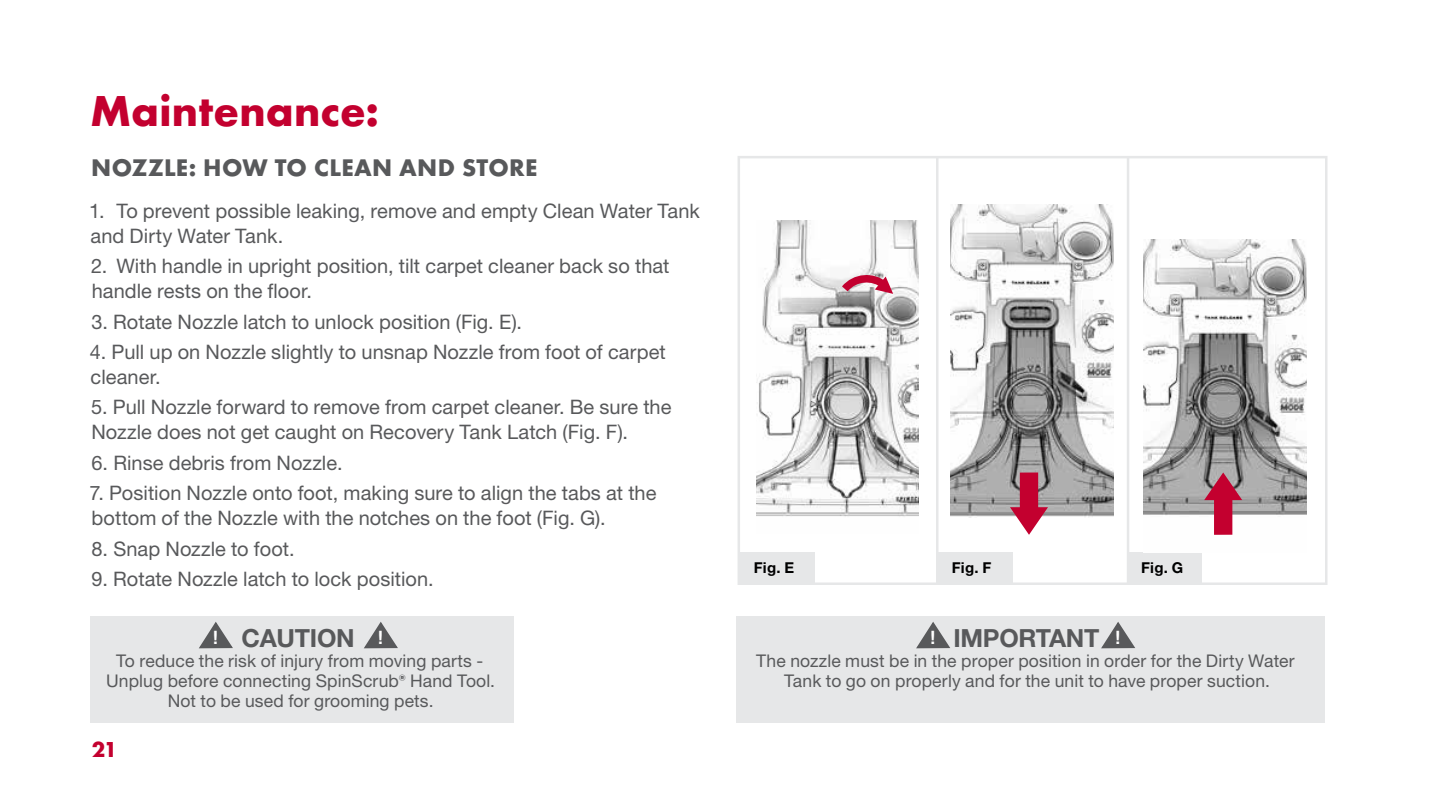
<style>
.page{position:relative;width:1440px;height:810px;background:#fff}
.page>*{position:absolute;margin:0;border:0;box-sizing:border-box;transform-origin:0 0}
.t1{font:45px "Futura Bld";letter-spacing:.005em;color:#c3002f}
.t2{font:25px "Futura Bld";letter-spacing:.01em;color:#58595b}
.t3{font:700 25px "Helvetica Neue LT Std";letter-spacing:-.01em;color:#58595b}
.t4{font:22.5px "Futura Bld";color:#c3002f}
.t5{font:20px/25px "Helvetica Neue LT Std";color:#58595b}
.t6{font:700 condensed 18.5px "Helvetica Neue";color:#fff}
.t7{font:17.5px/20px "Helvetica Neue LT Std";letter-spacing:.005em;color:#58595b;text-align:center}
.t8{font:700 15px "Helvetica Neue LT Std";letter-spacing:.015em;color:#000}
.s1{font-family:"Gotham";font-weight:900}
</style>
<div class="page">
<div style="left:738px;top:156px;width:590px;height:429px;border:2px solid #e6e7e8"></div>
<div style="left:90px;top:617px;width:424px;height:106px;background:#e6e7e8"></div>
<div style="left:736px;top:617px;width:589px;height:106px;background:#e6e7e8"></div>
<svg style="left:364px;top:622px;width:34px;height:27px"></svg>
<svg style="left:1101px;top:622px;width:34px;height:27px"></svg>
<svg style="left:199px;top:622px;width:34px;height:27px"></svg>
<img style="left:756px;top:220px;width:163px;height:297px">
<svg style="left:916px;top:622px;width:34px;height:27px"></svg>
<div style="left:740px;top:552px;width:74px;height:31px;background:#e6e7e8"></div>
<div style="left:938px;top:552px;width:74px;height:31px;background:#e6e7e8"></div>
<div style="left:1127px;top:552px;width:75px;height:31px;background:#e6e7e8"></div>
<img style="left:951px;top:204px;width:163px;height:314px">
<img style="left:1144px;top:239px;width:163px;height:314px">
<hr style="left:936px;top:156px;width:2px;height:429px;background:#e6e7e8">
<hr style="left:1127px;top:156px;width:2px;height:429px;background:#e6e7e8">
<svg style="left:834px;top:275px;width:61px;height:24px"></svg>
<svg style="left:1010px;top:473px;width:38px;height:62px"></svg>
<svg style="left:1204px;top:473px;width:38px;height:62px"></svg>
<h1 class="t1" style="left:90px;top:81px;width:291px">Maintenance:</h1>
<p class="t2" style="left:91px;top:151px;width:448px">NOZZLE: HOW TO CLEAN AND STORE</p>
<p class="t5" style="left:89px;top:198px;width:612px">1. To prevent possible leaking, remove and empty Clean Water Tank and Dirty Water Tank.</p>
<p class="t5" style="left:91px;top:253px;width:580px">2. With handle in upright position, tilt carpet cleaner back so that handle rests on the floor.</p>
<p class="t5" style="left:91px;top:309px;width:432px">3. Rotate Nozzle latch to unlock position (Fig. E).</p>
<p class="t5" style="left:90px;top:339px;width:577px">4. Pull up on Nozzle slightly to unsnap Nozzle from foot of carpet cleaner.</p>
<p class="t5" style="left:91px;top:395px;width:582px">5. Pull Nozzle forward to remove from carpet cleaner. Be sure the<br>Nozzle does not get caught on Recovery Tank Latch (Fig. F).</p>
<p class="t5" style="left:92px;top:450px;width:253px">6. Rinse debris from Nozzle.</p>
<p class="t5" style="left:90px;top:480px;width:569px">7. Position Nozzle onto foot, making sure to align the tabs at the bottom of the Nozzle with the notches on the foot (Fig. G).</p>
<p class="t5" style="left:92px;top:536px;width:205px">8. Snap Nozzle to foot.</p>
<p class="t5" style="left:92px;top:566px;width:344px">9. Rotate Nozzle latch to lock position.</p>
<p class="t8" style="left:754px;top:559px;width:42px">Fig. E</p>
<p class="t8" style="left:952px;top:559px;width:41px">Fig. F</p>
<p class="t8" style="left:1141px;top:559px;width:44px">Fig. G</p>
<p class="t3" style="left:241px;top:622px;width:115px">CAUTION</p>
<p class="t7" style="left:106px;top:650px;width:390px">To reduce the risk of injury from moving parts -<br>Unplug before connecting SpinScrub<span class="s1">®</span> Hand Tool.<br>Not to be used for grooming pets.</p>
<p class="t3" style="left:953px;top:622px;width:148px">IMPORTANT</p>
<p class="t7" style="left:756px;top:650px;width:540px">The nozzle must be in the proper position in order for the Dirty Water<br>Tank to go on properly and for the unit to have proper suction.</p>
<p class="t6" style="left:213px;top:627px;width:7px">!</p>
<p class="t6" style="left:378px;top:627px;width:7px">!</p>
<p class="t6" style="left:930px;top:627px;width:7px">!</p>
<p class="t6" style="left:1115px;top:627px;width:7px">!</p>
<p class="t4" style="left:92px;top:734px;width:27px">21</p>
</div>
